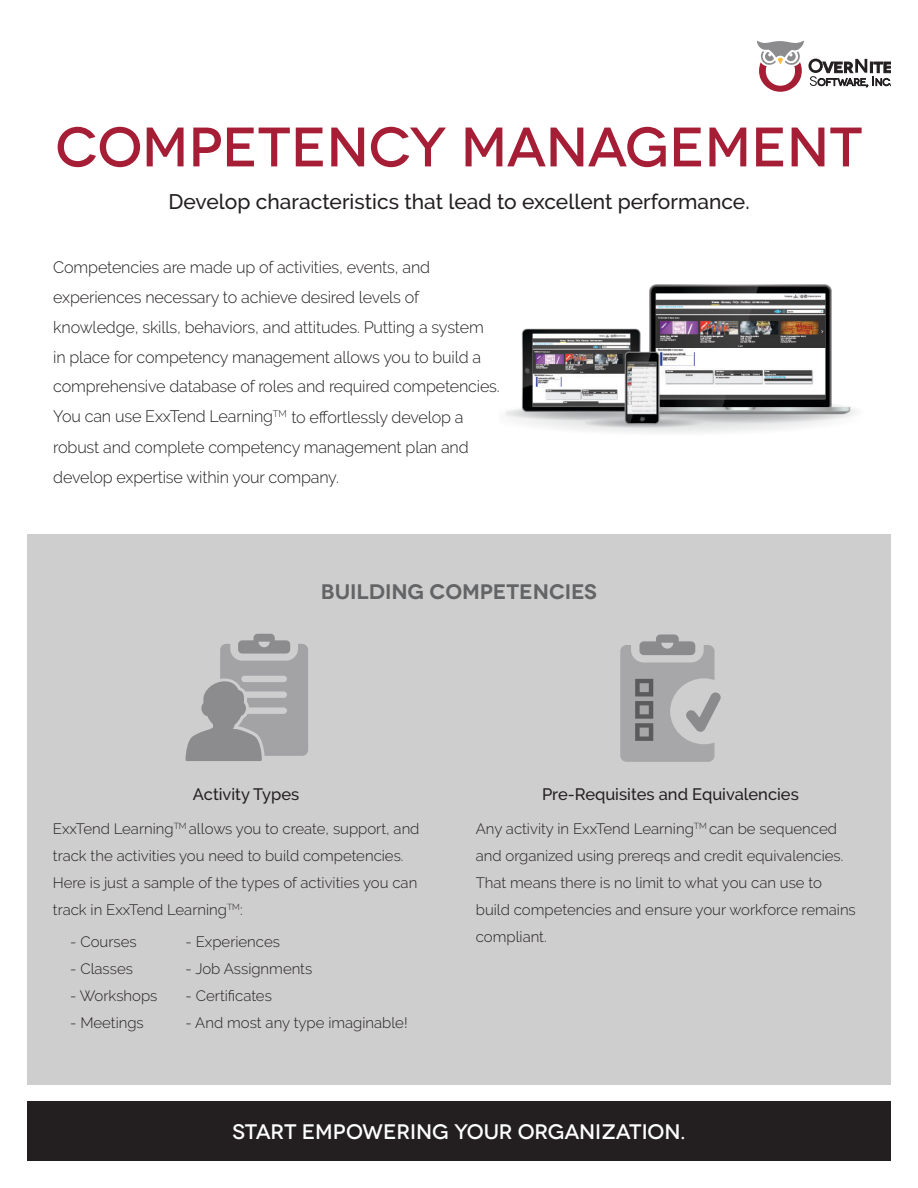
<style>
.page{position:relative;width:918px;height:1188px;background:#fff}
.page>*{position:absolute;margin:0;border:0;box-sizing:border-box;transform-origin:0 0}
.t1{font:500 55.5px "Novecentowide";color:#a51e36}
.t2{font:500 21px "Raleway";color:#231f20}
.t3{font:500 21px "Novecentowide";letter-spacing:-.01em;color:#fff}
.t4{font:600 21px "Novecentowide";color:#636466}
.t5{font:300 16.5px/30px "Raleway";letter-spacing:-.01em;color:#231f20}
.t6{font:500 16.5px "Raleway";color:#231f20}
.t7{font:300 15px/27px "Raleway";color:#231f20}
</style>
<div class="page">
<div style="left:27px;top:534px;width:864px;height:551px;background:#cfcece"></div>
<div style="left:27px;top:1102px;width:864px;height:59px;background:#231f20"></div>
<svg style="left:757px;top:40px;width:134px;height:52px"></svg>
<svg style="left:185px;top:634px;width:123px;height:127px"></svg>
<svg style="left:620px;top:634px;width:101px;height:128px"></svg>
<img style="left:505px;top:284px;width:352px;height:149px">
<h1 class="t1" style="left:55px;top:114px;width:809px">COMPETENCY MANAGEMENT</h1>
<h2 class="t2" style="left:168px;top:189px;width:583px">Develop characteristics that lead to excellent performance.</h2>
<p class="t5" style="left:53px;top:252px;width:448px">Competencies are made up of activities, events, and experiences necessary to achieve desired levels of knowledge, skills, behaviors, and attitudes. Putting a system in place for competency management allows you to build a comprehensive database of roles and required competencies.<br>You can use ExxTend Learning<sup>TM</sup> to effortlessly develop a robust and complete competency management plan and develop expertise within your company.</p>
<h2 class="t4" style="left:321px;top:579px;width:278px">BUILDING COMPETENCIES</h2>
<p class="t6" style="left:193px;top:785px;width:108px">Activity Types</p>
<p class="t6" style="left:542px;top:785px;width:258px">Pre-Requisites and Equivalencies</p>
<p class="t7" style="left:53px;top:815px;width:368px">ExxTend Learning<sup>TM</sup> allows you to create, support, and track the activities you need to build competencies.<br>Here is just a sample of the types of activities you can track in ExxTend Learning<sup>TM</sup>:</p>
<p class="t7" style="left:70px;top:928px;width:68px">- Courses</p>
<p class="t7" style="left:70px;top:955px;width:64px">- Classes</p>
<p class="t7" style="left:70px;top:982px;width:89px">- Workshops</p>
<p class="t7" style="left:70px;top:1009px;width:75px">- Meetings</p>
<p class="t7" style="left:186px;top:928px;width:96px">- Experiences</p>
<p class="t7" style="left:186px;top:955px;width:128px">- Job Assignments</p>
<p class="t7" style="left:186px;top:982px;width:88px">- Certificates</p>
<p class="t7" style="left:186px;top:1009px;width:224px">- And most any type imaginable!</p>
<p class="t7" style="left:476px;top:815px;width:382px">Any activity in ExxTend Learning<sup>TM</sup> can be sequenced and organized using prereqs and credit equivalencies.<br>That means there is no limit to what you can use to build competencies and ensure your workforce remains compliant.</p>
<h2 class="t3" style="left:232px;top:1119px;width:455px">START EMPOWERING YOUR ORGANIZATION.</h2>
</div>
